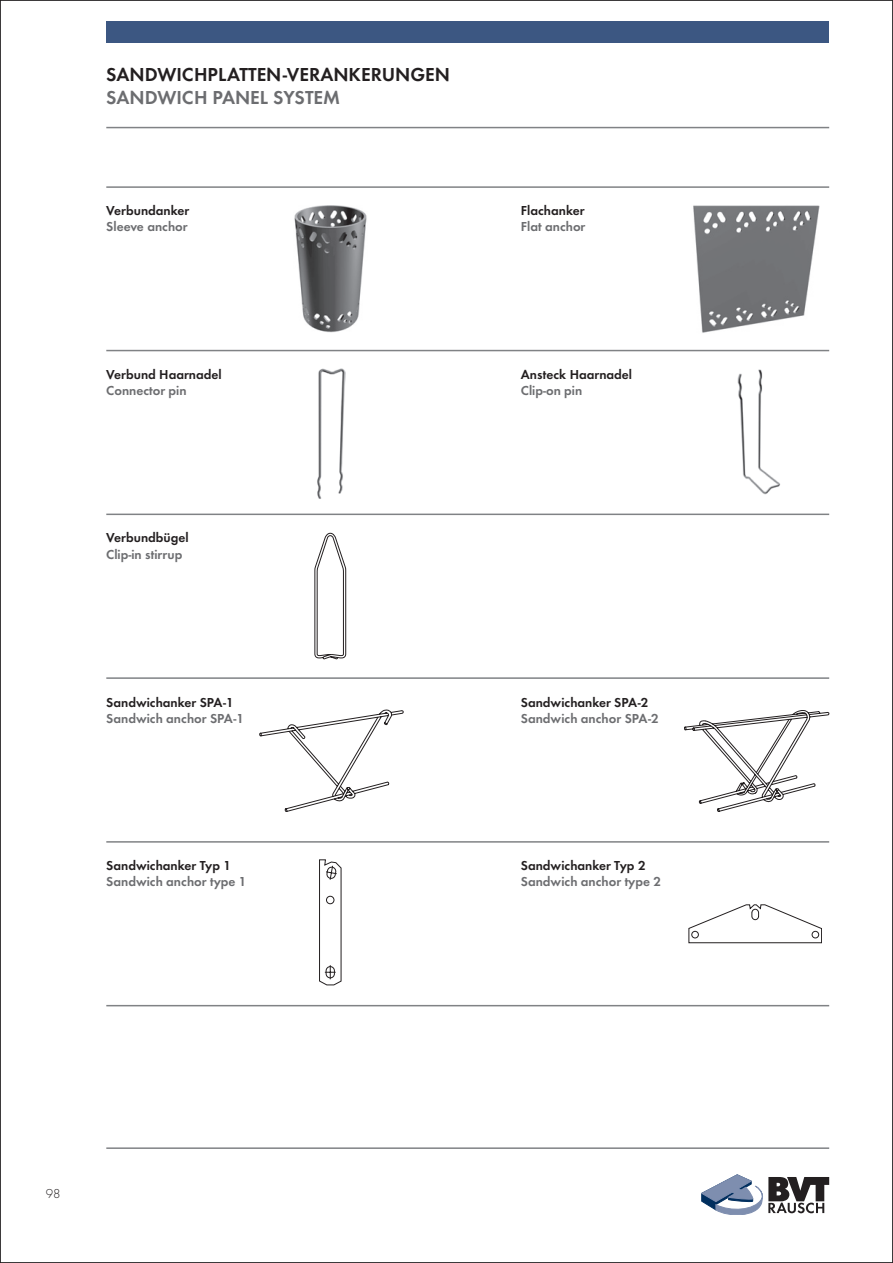
<style>
.page{position:relative;width:893px;height:1263px;background:#fff}
.page>*{position:absolute;margin:0;border:0;box-sizing:border-box;transform-origin:0 0}
.t1{font:600 19.5px "Futura T";color:#231f20}
.t2{font:600 19.5px "Futura T";color:#6c6d70}
.t3{font:600 13.5px "Futura T";color:#231f20}
.t4{font:600 13.5px "Futura T";color:#6c6d70}
.t5{font:13.5px "Futura T Ligh";color:#231f20}
</style>
<div class="page">
<svg style="left:702px;top:1175px;width:127px;height:40px"></svg>
<hr style="left:106px;top:1147px;width:723px;height:2px;background:#808285">
<hr style="left:106px;top:127px;width:723px;height:1px;background:#808285">
<hr style="left:106px;top:186px;width:723px;height:2px;background:#808285">
<div style="left:106px;top:21px;width:723px;height:22px;background:#3c5782"></div>
<hr style="left:106px;top:350px;width:723px;height:1px;background:#808285">
<hr style="left:106px;top:841px;width:723px;height:2px;background:#808285">
<hr style="left:106px;top:677px;width:723px;height:2px;background:#808285">
<hr style="left:106px;top:514px;width:723px;height:1px;background:#808285">
<hr style="left:106px;top:1005px;width:723px;height:1px;background:#808285">
<img style="left:294px;top:205px;width:73px;height:128px">
<img style="left:693px;top:205px;width:127px;height:128px">
<img style="left:317px;top:368px;width:29px;height:131px">
<svg style="left:315px;top:533px;width:31px;height:126px"></svg>
<img style="left:737px;top:369px;width:43px;height:126px">
<svg style="left:259px;top:710px;width:144px;height:102px"></svg>
<svg style="left:684px;top:710px;width:145px;height:102px"></svg>
<svg style="left:319px;top:859px;width:22px;height:126px"></svg>
<svg style="left:689px;top:904px;width:133px;height:39px"></svg>
<h1 class="t1" style="left:106px;top:63px;width:345px">Sandwichplatten-Verankerungen</h1>
<h1 class="t2" style="left:106px;top:86px;width:235px">Sandwich panel system</h1>
<p class="t3" style="left:106px;top:202px;width:84px">Verbundanker</p>
<p class="t4" style="left:106px;top:219px;width:83px">Sleeve anchor</p>
<p class="t3" style="left:106px;top:367px;width:117px">Verbund Haarnadel</p>
<p class="t4" style="left:106px;top:383px;width:82px">Connector pin</p>
<p class="t3" style="left:106px;top:530px;width:84px">Verbundbügel</p>
<p class="t4" style="left:106px;top:546px;width:78px">Clip-in stirrup</p>
<p class="t3" style="left:106px;top:694px;width:129px">Sandwichanker SPA-1</p>
<p class="t4" style="left:106px;top:710px;width:139px">Sandwich anchor SPA-1</p>
<p class="t3" style="left:106px;top:858px;width:126px">Sandwichanker Typ 1</p>
<p class="t4" style="left:106px;top:874px;width:142px">Sandwich anchor type 1</p>
<p class="t3" style="left:521px;top:202px;width:65px">Flachanker</p>
<p class="t4" style="left:521px;top:219px;width:66px">Flat anchor</p>
<p class="t3" style="left:521px;top:367px;width:113px">Ansteck Haarnadel</p>
<p class="t4" style="left:521px;top:383px;width:63px">Clip-on pin</p>
<p class="t3" style="left:521px;top:694px;width:129px">Sandwichanker SPA-2</p>
<p class="t4" style="left:521px;top:710px;width:139px">Sandwich anchor SPA-2</p>
<p class="t3" style="left:521px;top:858px;width:126px">Sandwichanker Typ 2</p>
<p class="t4" style="left:521px;top:874px;width:142px">Sandwich anchor type 2</p>
<p class="t5" style="left:46px;top:1186px;width:16px">98</p>
</div>
